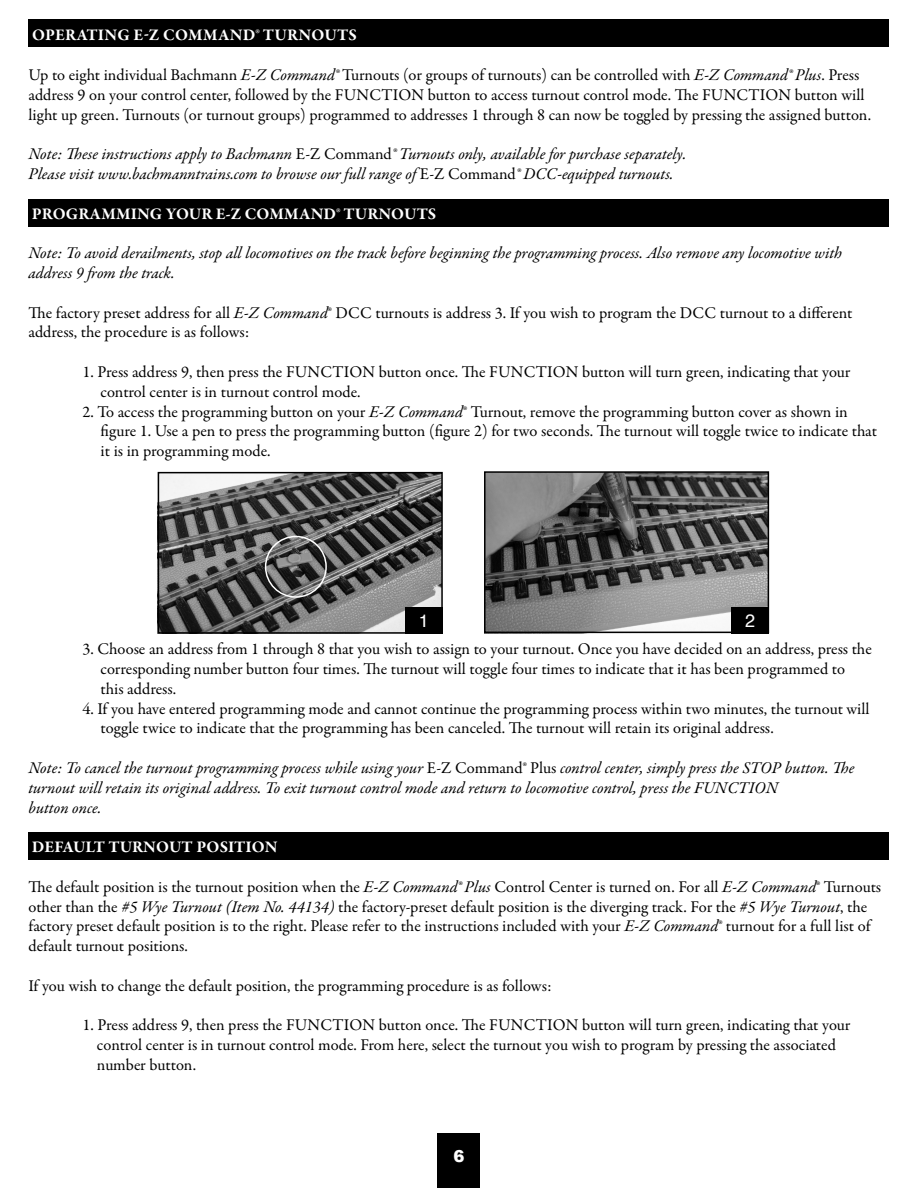
<style>
.page{position:relative;width:918px;height:1188px;background:#fff}
.page>*{position:absolute;margin:0;border:0;box-sizing:border-box;transform-origin:0 0}
.t1{font:18px "Helvetica";color:#fff}
.t2{font:16.5px/19.8px "Garamond Premr Pro";color:#000}
.t3{font:italic 16.5px/19.8px "Garamond Premr Pro";letter-spacing:-.005em;color:#000}
.t4{font:700 16.5px "Garamond Premr Pro";letter-spacing:.005em;color:#fff}
.t5{font:900 16.5px "Arial";color:#fff}
.s1{font-style:italic}
.s2{font-style:normal}
</style>
<div class="page">
<div style="left:28px;top:832px;width:861px;height:27px;background:#000"></div>
<div style="left:28px;top:199px;width:861px;height:28px;background:#000"></div>
<div style="left:28px;top:20px;width:862px;height:27px;background:#000"></div>
<div style="left:438px;top:1134px;width:42px;height:54px;background:#000"></div>
<img style="left:161px;top:475px;width:279px;height:156px">
<div style="left:158px;top:472px;width:285px;height:162px;border:2px solid #000"></div>
<img style="left:487px;top:474px;width:279px;height:156px">
<div style="left:484px;top:471px;width:285px;height:162px;border:2px solid #000"></div>
<div style="left:265px;top:536px;width:62px;height:62px;border:2px solid #fff;border-radius:50%"></div>
<div style="left:405px;top:608px;width:38px;height:26px;background:#000"></div>
<div style="left:731px;top:608px;width:38px;height:26px;background:#000"></div>
<p class="t4" style="left:32px;top:25px;width:326px">OPERATING E-Z COMMAND® TURNOUTS</p>
<p class="t2" style="left:28px;top:65px;width:844px">Up to eight individual Bachmann <span class="s1">E-Z Command®</span> Turnouts (or groups of turnouts) can be controlled with <span class="s1">E-Z Command® Plus</span>. Press address 9 on your control center, followed by the FUNCTION button to access turnout control mode. The FUNCTION button will light up green. Turnouts (or turnout groups) programmed to addresses 1 through 8 can now be toggled by pressing the assigned button.</p>
<p class="t3" style="left:28px;top:145px;width:659px">Note: These instructions apply to Bachmann <span class="s2">E-Z Command</span>® Turnouts only, available for purchase separately.<br>Please visit www.bachmanntrains.com to browse our full range of <span class="s2">E-Z Command</span>® DCC-equipped turnouts.</p>
<p class="t4" style="left:32px;top:203px;width:406px">PROGRAMMING YOUR E-Z COMMAND® TURNOUTS</p>
<p class="t3" style="left:28px;top:244px;width:815px">Note: To avoid derailments, stop all locomotives on the track before beginning the programming process. Also remove any locomotive with address 9 from the track.</p>
<p class="t2" style="left:28px;top:303px;width:825px">The factory preset address for all <span class="s1">E-Z Command</span>® DCC turnouts is address 3. If you wish to program the DCC turnout to a different address, the procedure is as follows:</p>
<p class="t2" style="left:101px;top:362px;width:751px;text-indent:-18px">1. Press address 9, then press the FUNCTION button once. The FUNCTION button will turn green, indicating that your control center is in turnout control mode.</p>
<p class="t2" style="left:101px;top:402px;width:778px;text-indent:-18px">2. To access the programming button on your <span class="s1">E-Z Command</span>® Turnout, remove the programming button cover as shown in figure 1. Use a pen to press the programming button (figure 2) for two seconds. The turnout will toggle twice to indicate that it is in programming mode.</p>
<p class="t1" style="left:419px;top:607px;width:12px">1</p>
<p class="t1" style="left:745px;top:607px;width:12px">2</p>
<p class="t2" style="left:101px;top:640px;width:773px;text-indent:-18px">3. Choose an address from 1 through 8 that you wish to assign to your turnout. Once you have decided on an address, press the corresponding number button four times. The turnout will toggle four times to indicate that it has been programmed to this address.</p>
<p class="t2" style="left:101px;top:699px;width:771px;text-indent:-18px">4. If you have entered programming mode and cannot continue the programming process within two minutes, the turnout will toggle twice to indicate that the programming has been canceled. The turnout will retain its original address.</p>
<p class="t3" style="left:28px;top:759px;width:828px">Note: To cancel the turnout programming process while using your <span class="s2">E-Z Command® Plus</span> control center, simply press the STOP button. The turnout will retain its original address. To exit turnout control mode and return to locomotive control, press the FUNCTION<br>button once.</p>
<p class="t4" style="left:32px;top:837px;width:247px">DEFAULT TURNOUT POSITION</p>
<p class="t2" style="left:28px;top:877px;width:854px">The default position is the turnout position when the <span class="s1">E-Z Command® Plus</span> Control Center is turned on. For all <span class="s1">E-Z Command</span>® Turnouts other than the <span class="s1">#5 Wye Turnout (Item No. 44134)</span> the factory-preset default position is the diverging track. For the <span class="s1">#5 Wye Turnout</span>, the factory preset default position is to the right. Please refer to the instructions included with your <span class="s1">E-Z Command</span>® turnout for a full list of default turnout positions.</p>
<p class="t2" style="left:28px;top:976px;width:524px">If you wish to change the default position, the programming procedure is as follows:</p>
<p class="t2" style="left:97px;top:1016px;width:755px;text-indent:-14px">1. Press address 9, then press the FUNCTION button once. The FUNCTION button will turn green, indicating that your control center is in turnout control mode. From here, select the turnout you wish to program by pressing the associated number button.</p>
<p class="t5" style="left:453px;top:1144px;width:13px">6</p>
</div>
